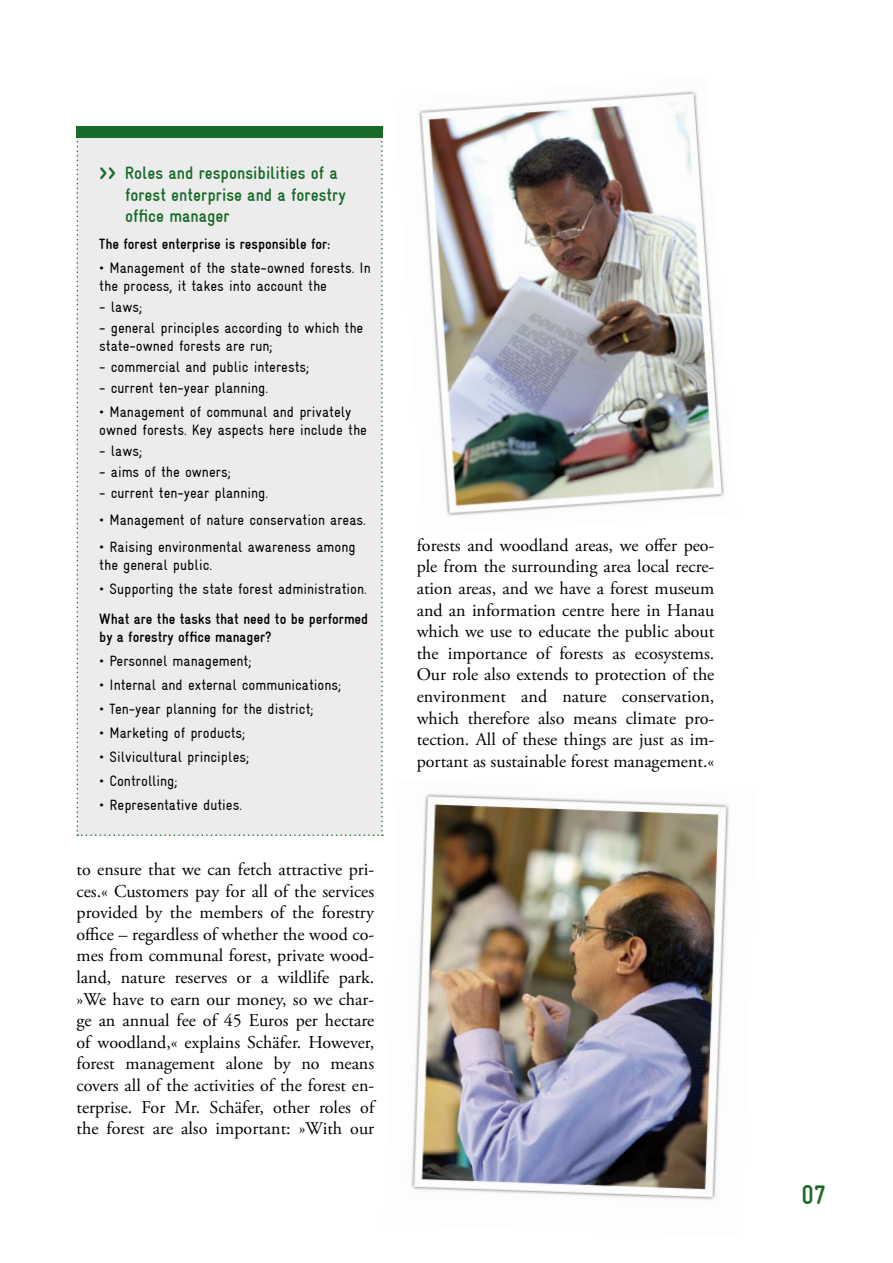
<style>
.page{position:relative;width:893px;height:1263px;background:#fff}
.page>*{position:absolute;margin:0;border:0;box-sizing:border-box;transform-origin:0 0}
.t1{font:700 27px "Gravur Condensed";color:#196b29}
.t2{font:18px/21.6px "Adobe Garamond Pro";color:#000;text-align:justify}
.t3{font:700 18px/21.6px "Gravur Condensed";color:#196b29}
.t4{font:15px/18px "Gravur Condensed";color:#000}
.t5{font:700 15px/18px "Gravur Condensed";color:#000}
.s1{font-size:24px}
</style>
<div class="page">
<div style="left:77px;top:138px;width:306px;height:698px;background:#ececed"></div>
<div style="left:77px;top:126px;width:306px;height:12px;background:#196b29"></div>
<img style="left:383px;top:794px;width:346px;height:406px">
<img style="left:418px;top:91px;width:306px;height:425px">
<p class="t3" style="left:125px;top:162px;width:222px;text-indent:-26px"><span class="s1">&gt;&gt;</span> Roles and responsibilities of a forest enterprise and a forestry office manager</p>
<p class="t5" style="left:99px;top:235px;width:232px">The forest enterprise is responsible for:</p>
<p class="t4" style="left:99px;top:259px;width:273px">• Management of the state-owned forests. In the process, it takes into account the</p>
<p class="t4" style="left:99px;top:298px;width:44px">- laws;</p>
<p class="t4" style="left:99px;top:319px;width:266px">- general principles according to which the state-owned forests are run;</p>
<p class="t4" style="left:99px;top:358px;width:212px">- commercial and public interests;</p>
<p class="t4" style="left:99px;top:379px;width:170px">- current ten-year planning.</p>
<p class="t4" style="left:99px;top:403px;width:269px">• Management of communal and privately owned forests. Key aspects here include the</p>
<p class="t4" style="left:99px;top:442px;width:44px">- laws;</p>
<p class="t4" style="left:99px;top:463px;width:133px">- aims of the owners;</p>
<p class="t4" style="left:99px;top:484px;width:170px">- current ten-year planning.</p>
<p class="t4" style="left:99px;top:511px;width:268px">• Management of nature conservation areas.</p>
<p class="t4" style="left:99px;top:538px;width:258px">• Raising environmental awareness among the general public.</p>
<p class="t4" style="left:99px;top:580px;width:269px">• Supporting the state forest administration.</p>
<p class="t5" style="left:99px;top:610px;width:271px">What are the tasks that need to be performed by a forestry office manager?</p>
<p class="t4" style="left:99px;top:652px;width:154px">• Personnel management;</p>
<p class="t4" style="left:99px;top:676px;width:243px">• Internal and external communications;</p>
<p class="t4" style="left:99px;top:700px;width:216px">• Ten-year planning for the district;</p>
<p class="t4" style="left:99px;top:724px;width:148px">• Marketing of products;</p>
<p class="t4" style="left:99px;top:748px;width:151px">• Silvicultural principles;</p>
<p class="t4" style="left:99px;top:772px;width:80px">• Controlling;</p>
<p class="t4" style="left:99px;top:796px;width:144px">• Representative duties.</p>
<p class="t2" style="left:77px;top:859px;width:299px">to ensure that we can fetch attractive pri&shy;ces.« Customers pay for all of the services provided by the members of the forestry office – regardless of whether the wood co&shy;mes from communal forest, private wood&shy;land, nature reserves or a wildlife park. »We have to earn our money, so we char&shy;ge an annual fee of 45 Euros per hectare of woodland,« explains Schäfer. However, forest management alone by no means covers all of the activities of the forest en&shy;terprise. For Mr. Schäfer, other roles of the forest are also important: »With our</p>
<p class="t2" style="left:417px;top:535px;width:299px">forests and woodland areas, we offer peo&shy;ple from the surrounding area local recre&shy;ation areas, and we have a forest museum and an information centre here in Hanau which we use to educate the public about the importance of forests as ecosystems.<br>Our role also extends to protection of the environment and nature conservation, which therefore also means climate pro&shy;tection. All of these things are just as im&shy;portant as sustainable forest management.«</p>
<h1 class="t1" style="left:801px;top:1180px;width:26px">07</h1>
</div>
